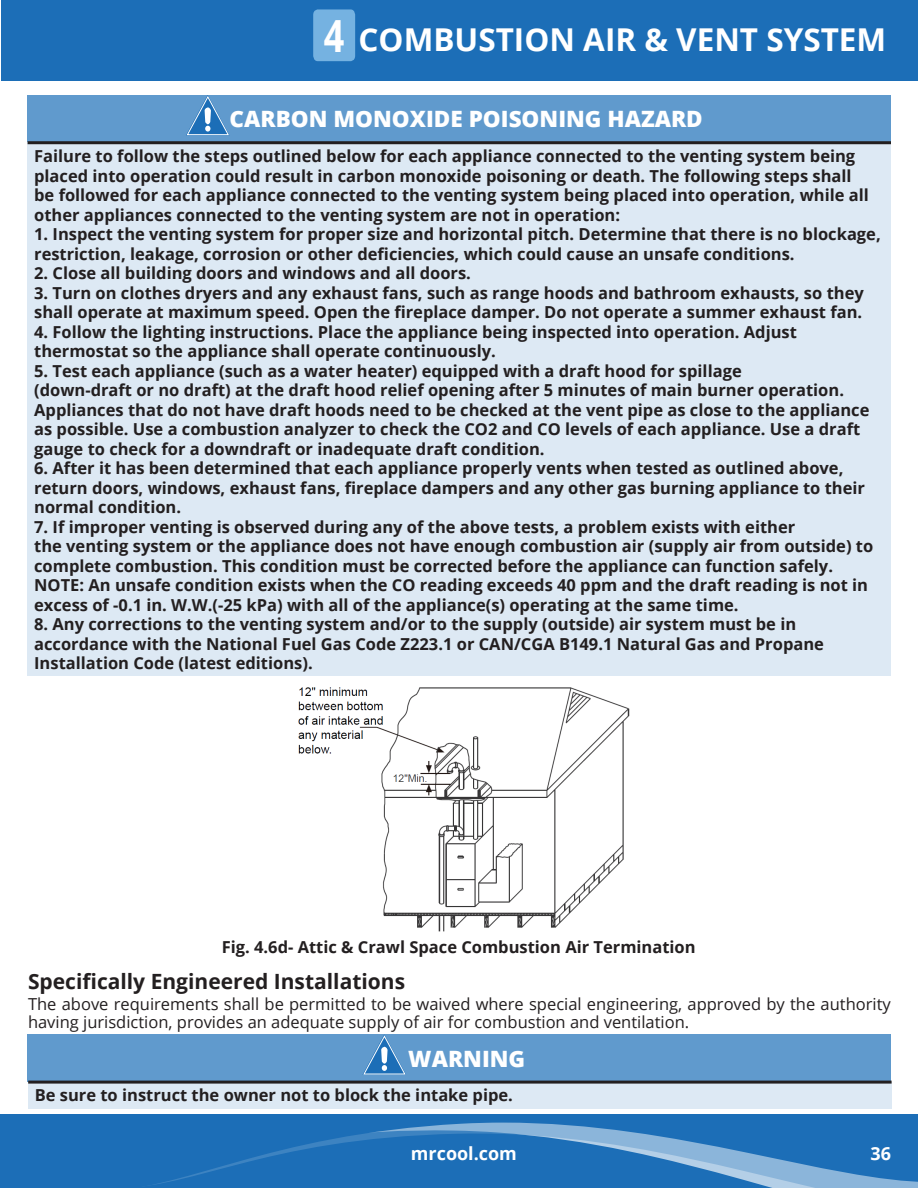
<style>
.page{position:relative;width:918px;height:1188px;background:#fff}
.page>*{position:absolute;margin:0;border:0;box-sizing:border-box;transform-origin:0 0}
.t1{font:700 44.4px "Open Sans";color:#fff;scale:.81 1}
.t2{font:700 31.5px "Open Sans";color:#fff}
.t3{font:800 22.5px "Open Sans";color:#fff}
.t4{font:700 21px "Open Sans";color:#231f20}
.t5{font:700 18px "Open Sans";color:#fff}
.t6{font:700 16.5px/19.5px "Open Sans";color:#231f20}
.t7{font:16.5px/18px "Open Sans";color:#231f20}
</style>
<div class="page">
<div style="left:0;top:1114px;width:918px;height:74px;background:#1c6eb7"></div>
<div style="left:1px;top:0;width:917px;height:81px;background:#1c6eb7"></div>
<svg style="left:153px;top:1122px;width:765px;height:66px"></svg>
<div style="left:27px;top:95px;width:863px;height:48px;background:#609acd"></div>
<div style="left:27px;top:143px;width:864px;height:533px;background:#dde9f4"></div>
<hr style="left:28px;top:141px;width:863px;height:3px;background:#231f20">
<svg style="left:186px;top:95px;width:44px;height:41px"></svg>
<img style="left:298px;top:687px;width:331px;height:245px">
<div style="left:28px;top:1034px;width:863px;height:48px;background:#609acd"></div>
<div style="left:28px;top:1082px;width:864px;height:26px;background:#dde9f4"></div>
<hr style="left:28px;top:1081px;width:864px;height:3px;background:#231f20">
<svg style="left:363px;top:1034px;width:43px;height:41px"></svg>
<div style="left:313px;top:9px;width:42px;height:52px;background:#75b2e1"></div>
<p class="t1" style="left:324px;top:4px;width:27px">4</p>
<p class="t2" style="left:359px;top:17px;width:529px">COMBUSTION AIR &amp; VENT SYSTEM</p>
<p class="t3" style="left:230px;top:102px;width:475px">CARBON MONOXIDE POISONING HAZARD</p>
<p class="t6" style="left:34px;top:146px;width:836px">Failure to follow the steps outlined below for each appliance connected to the venting system being placed into operation could result in carbon monoxide poisoning or death. The following steps shall be followed for each appliance connected to the venting system being placed into operation, while all other appliances connected to the venting system are not in operation:</p>
<p class="t6" style="left:34px;top:224px;width:848px">1. Inspect the venting system for proper size and horizontal pitch. Determine that there is no blockage, restriction, leakage, corrosion or other deficiencies, which could cause an unsafe conditions.</p>
<p class="t6" style="left:34px;top:263px;width:438px">2. Close all building doors and windows and all doors.</p>
<p class="t6" style="left:34px;top:282px;width:831px">3. Turn on clothes dryers and any exhaust fans, such as range hoods and bathroom exhausts, so they shall operate at maximum speed. Open the fireplace damper. Do not operate a summer exhaust fan.</p>
<p class="t6" style="left:34px;top:321px;width:764px">4. Follow the lighting instructions. Place the appliance being inspected into operation. Adjust</p>
<p class="t6" style="left:34px;top:341px;width:463px">thermostat so the appliance shall operate continuously.</p>
<p class="t6" style="left:34px;top:360px;width:709px">5. Test each appliance (such as a water heater) equipped with a draft hood for spillage</p>
<p class="t6" style="left:34px;top:380px;width:837px">(down-draft or no draft) at the draft hood relief opening after 5 minutes of main burner operation.<br>Appliances that do not have draft hoods need to be checked at the vent pipe as close to the appliance as possible. Use a combustion analyzer to check the CO2 and CO levels of each appliance. Use a draft gauge to check for a downdraft or inadequate draft condition.</p>
<p class="t6" style="left:34px;top:458px;width:832px">6. After it has been determined that each appliance properly vents when tested as outlined above, return doors, windows, exhaust fans, fireplace dampers and any other gas burning appliance to their normal condition.</p>
<p class="t6" style="left:34px;top:516px;width:763px">7. If improper venting is observed during any of the above tests, a problem exists with either</p>
<p class="t6" style="left:34px;top:536px;width:841px">the venting system or the appliance does not have enough combustion air (supply air from outside) to complete combustion. This condition must be corrected before the appliance can function safely.</p>
<p class="t6" style="left:34px;top:575px;width:835px">NOTE: An unsafe condition exists when the CO reading exceeds 40 ppm and the draft reading is not in excess of -0.1 in. W.W.(-25 kPa) with all of the appliance(s) operating at the same time.</p>
<p class="t6" style="left:34px;top:614px;width:791px">8. Any corrections to the venting system and/or to the supply (outside) air system must be in accordance with the National Fuel Gas Code Z223.1 or CAN/CGA B149.1 Natural Gas and Propane<br>Installation Code (latest editions).</p>
<p class="t6" style="left:222px;top:936px;width:475px">Fig. 4.6d- Attic &amp; Crawl Space Combustion Air Termination</p>
<p class="t4" style="left:28px;top:967px;width:379px">Specifically Engineered Installations</p>
<p class="t7" style="left:28px;top:994px;width:864px">The above requirements shall be permitted to be waived where special engineering, approved by the authority having jurisdiction, provides an adequate supply of air for combustion and ventilation.</p>
<p class="t3" style="left:408px;top:1042px;width:118px">WARNING</p>
<p class="t6" style="left:35px;top:1085px;width:480px">Be sure to instruct the owner not to block the intake pipe.</p>
<p class="t5" style="left:411px;top:1140px;width:108px">mrcool.com</p>
<p class="t5" style="left:870px;top:1140px;width:22px">36</p>
</div>
